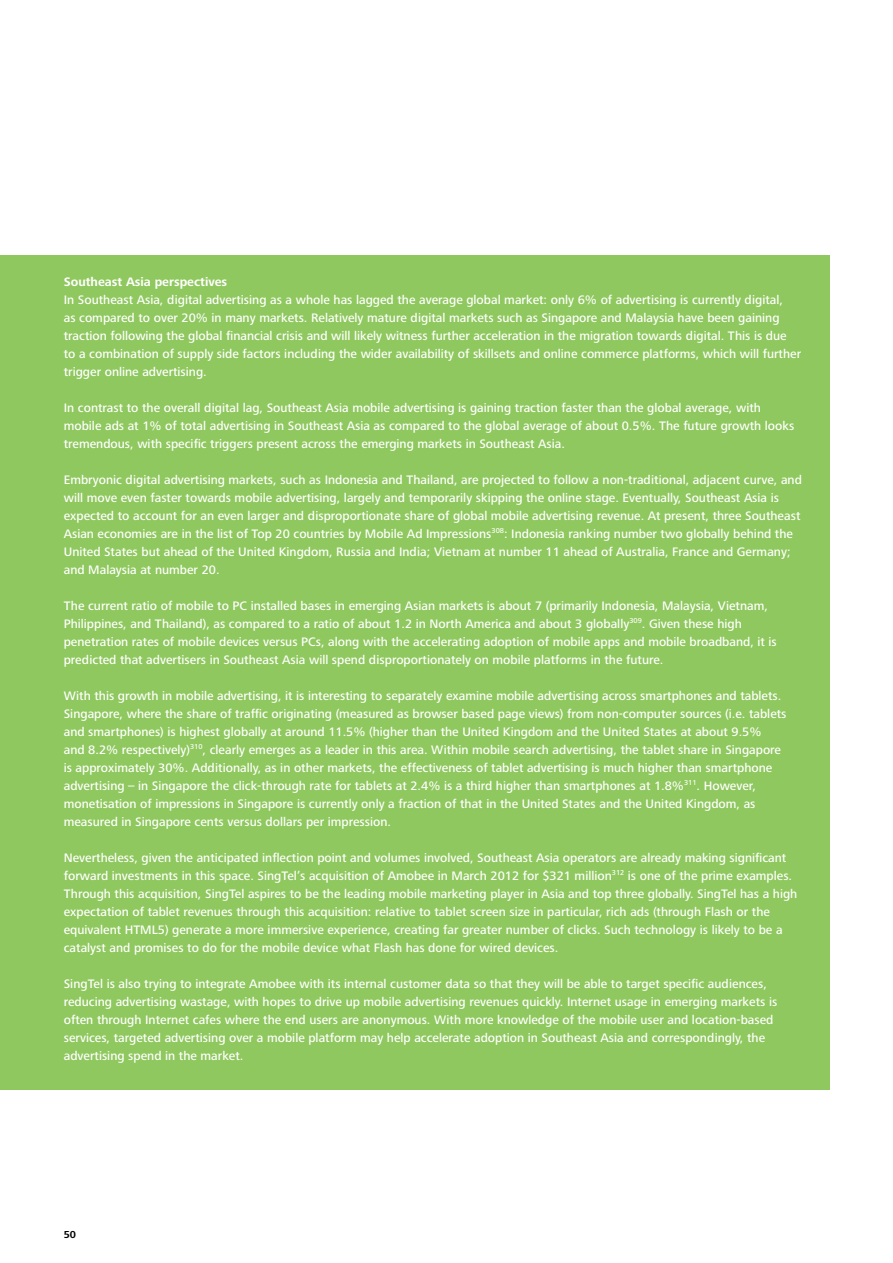
<style>
.page{position:relative;width:893px;height:1263px;background:#fff}
.page>*{position:absolute;margin:0;border:0;box-sizing:border-box;transform-origin:0 0}
.t1{font:500 12.75px/18px "Frutiger Next Pro";color:#fff}
.t2{font:700 12.75px "Frutiger Next Pro";color:#fff}
.t3{font:700 10.5px "Frutiger Next Pro";color:#000}
</style>
<div class="page">
<div style="left:0;top:255px;width:829px;height:834px;background:#8fc85e"></div>
<p class="t2" style="left:64px;top:274px;width:165px">Southeast Asia perspectives</p>
<p class="t1" style="left:64px;top:290px;width:739px">In Southeast Asia, digital advertising as a whole has lagged the average global market: only 6% of advertising is currently digital,<br>as compared to over 20% in many markets. Relatively mature digital markets such as Singapore and Malaysia have been gaining traction following the global financial crisis and will likely witness further acceleration in the migration towards digital. This is due to a combination of supply side factors including the wider availability of skillsets and online commerce platforms, which will further trigger online advertising.</p>
<p class="t1" style="left:64px;top:398px;width:732px">In contrast to the overall digital lag, Southeast Asia mobile advertising is gaining traction faster than the global average, with mobile ads at 1% of total advertising in Southeast Asia as compared to the global average of about 0.5%. The future growth looks tremendous, with specific triggers present across the emerging markets in Southeast Asia.</p>
<p class="t1" style="left:64px;top:470px;width:740px">Embryonic digital advertising markets, such as Indonesia and Thailand, are projected to follow a non-traditional, adjacent curve, and will move even faster towards mobile advertising, largely and temporarily skipping the online stage. Eventually, Southeast Asia is expected to account for an even larger and disproportionate share of global mobile advertising revenue. At present, three Southeast Asian economies are in the list of Top 20 countries by Mobile Ad Impressions<sup>308</sup>: Indonesia ranking number two globally behind the United States but ahead of the United Kingdom, Russia and India; Vietnam at number 11 ahead of Australia, France and Germany; and Malaysia at number 20.</p>
<p class="t1" style="left:64px;top:596px;width:715px">The current ratio of mobile to PC installed bases in emerging Asian markets is about 7 (primarily Indonesia, Malaysia, Vietnam, Philippines, and Thailand), as compared to a ratio of about 1.2 in North America and about 3 globally<sup>309</sup>. Given these high penetration rates of mobile devices versus PCs, along with the accelerating adoption of mobile apps and mobile broadband, it is predicted that advertisers in Southeast Asia will spend disproportionately on mobile platforms in the future.</p>
<p class="t1" style="left:64px;top:686px;width:724px">With this growth in mobile advertising, it is interesting to separately examine mobile advertising across smartphones and tablets.<br>Singapore, where the share of traffic originating (measured as browser based page views) from non-computer sources (i.e. tablets and smartphones) is highest globally at around 11.5% (higher than the United Kingdom and the United States at about 9.5%<br>and 8.2% respectively)<sup>310</sup>, clearly emerges as a leader in this area. Within mobile search advertising, the tablet share in Singapore is approximately 30%. Additionally, as in other markets, the effectiveness of tablet advertising is much higher than smartphone advertising – in Singapore the click-through rate for tablets at 2.4% is a third higher than smartphones at 1.8%<sup>311</sup>. However, monetisation of impressions in Singapore is currently only a fraction of that in the United States and the United Kingdom, as measured in Singapore cents versus dollars per impression.</p>
<p class="t1" style="left:64px;top:848px;width:735px">Nevertheless, given the anticipated inflection point and volumes involved, Southeast Asia operators are already making significant forward investments in this space. SingTel’s acquisition of Amobee in March 2012 for $321 million<sup>312</sup> is one of the prime examples.<br>Through this acquisition, SingTel aspires to be the leading mobile marketing player in Asia and top three globally. SingTel has a high expectation of tablet revenues through this acquisition: relative to tablet screen size in particular, rich ads (through Flash or the equivalent HTML5) generate a more immersive experience, creating far greater number of clicks. Such technology is likely to be a catalyst and promises to do for the mobile device what Flash has done for wired devices.</p>
<p class="t1" style="left:64px;top:974px;width:715px">SingTel is also trying to integrate Amobee with its internal customer data so that they will be able to target specific audiences, reducing advertising wastage, with hopes to drive up mobile advertising revenues quickly. Internet usage in emerging markets is often through Internet cafes where the end users are anonymous. With more knowledge of the mobile user and location-based services, targeted advertising over a mobile platform may help accelerate adoption in Southeast Asia and correspondingly, the advertising spend in the market.</p>
<p class="t3" style="left:64px;top:1228px;width:14px">50</p>
</div>
